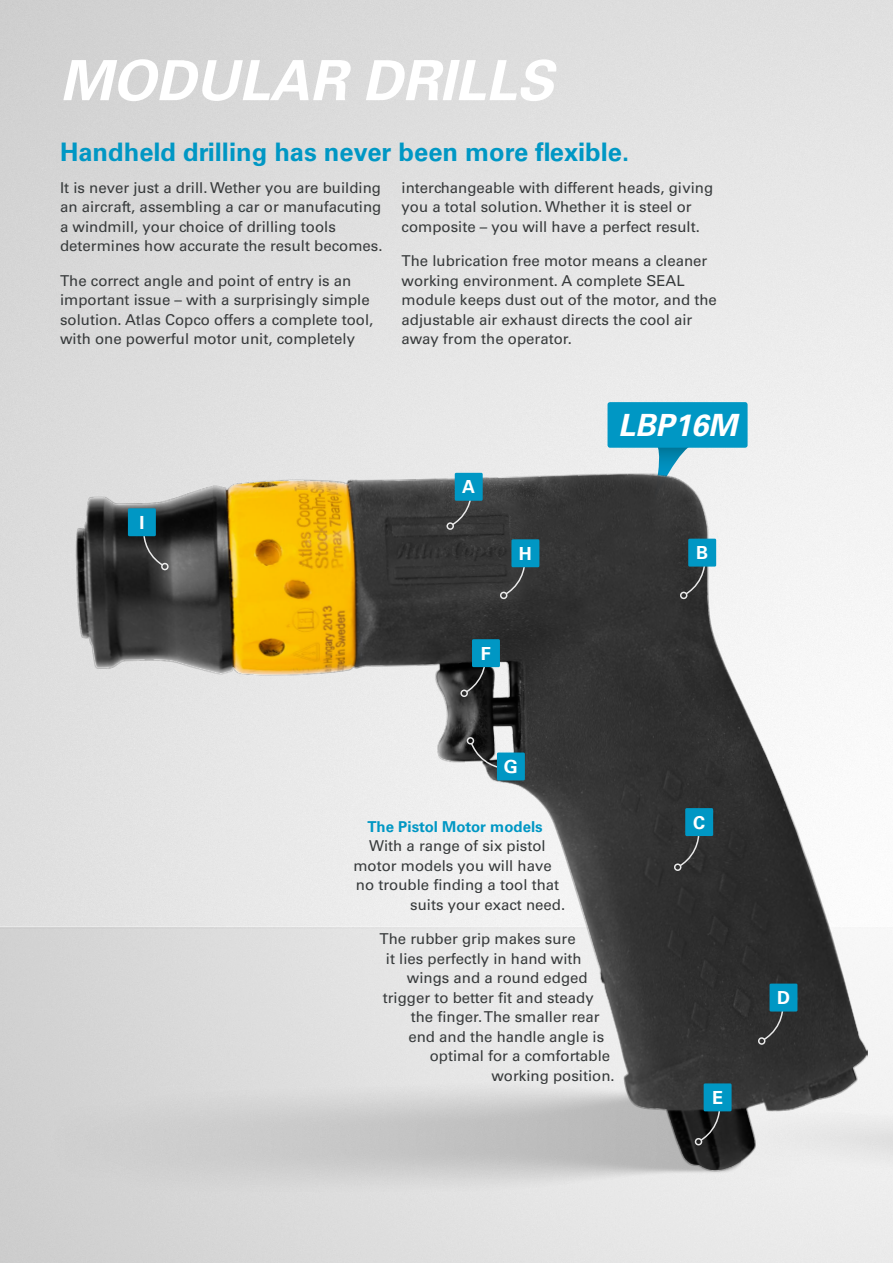
<style>
.page{position:relative;width:893px;height:1263px;background:#fff}
.page>*{position:absolute;margin:0;border:0;box-sizing:border-box;transform-origin:0 0}
.t1{font:italic 700 55.5px "Univers LT Std";color:#fff}
.t2{font:italic 700 30.6px "Univers LT Std";color:#fff}
.t3{font:700 25.5px "Univers LT Std";color:#0097c4}
.t4{font:700 18px "Univers LT Std";color:#fff}
.t5{font:15px/19.5px "Univers LT Std";color:#373a3b}
.t6{font:700 15px "Univers LT Std";color:#0097c4}
</style>
<div class="page">
<img style="left:16px;top:473px;width:337px;height:733px">
<svg style="left:142px;top:530px;width:22px;height:37px"></svg>
<div style="left:161px;top:563px;width:8px;height:7px;border:2px solid #fff;border-radius:50%"></div>
<div style="left:128px;top:508px;width:28px;height:28px;background:#0097c4;border-radius:2px"></div>
<img style="left:353px;top:216px;width:540px;height:1047px">
<h1 class="t1" style="left:60px;top:48px;width:495px">MODULAR DRILLS</h1>
<h3 class="t3" style="left:60px;top:137px;width:571px">Handheld drilling has never been more flexible.</h3>
<p class="t5" style="left:60px;top:178px;width:324px">It is never just a drill. Wether you are building an aircraft, assembling a car or manufacuting a windmill, your choice of drilling tools determines how accurate the result becomes.</p>
<p class="t5" style="left:60px;top:271px;width:315px">The correct angle and point of entry is an important issue – with a surprisingly simple solution. Atlas Copco offers a complete tool, with one powerful motor unit, completely</p>
<p class="t5" style="left:402px;top:178px;width:313px">interchangeable with different heads, giving you a total solution. Whether it is steel or composite – you will have a perfect result.</p>
<p class="t5" style="left:402px;top:251px;width:317px">The lubrication free motor means a cleaner working environment. A complete SEAL module keeps dust out of the motor, and the adjustable air exhaust directs the cool air away from the operator.</p>
<p class="t4" style="left:139px;top:512px;width:7px">I</p>
<p class="t4" style="left:462px;top:476px;width:14px">A</p>
<p class="t4" style="left:519px;top:543px;width:14px">H</p>
<p class="t4" style="left:481px;top:643px;width:12px">F</p>
<h2 class="t2" style="left:618px;top:407px;width:121px">LBP16M</h2>
<p class="t4" style="left:696px;top:542px;width:14px">B</p>
<p class="t4" style="left:504px;top:756px;width:16px">G</p>
<p class="t6" style="left:367px;top:818px;width:177px">The Pistol Motor models</p>
<p class="t5" style="left:369px;top:836px;width:178px">With a range of six pistol</p>
<p class="t5" style="left:353px;top:856px;width:200px">motor models you will have</p>
<p class="t5" style="left:356px;top:875px;width:205px">no trouble finding a tool that</p>
<p class="t5" style="left:410px;top:895px;width:157px">suits your exact need.</p>
<p class="t5" style="left:380px;top:929px;width:198px">The rubber grip makes sure</p>
<p class="t5" style="left:386px;top:949px;width:197px">it lies perfectly in hand with</p>
<p class="t5" style="left:407px;top:968px;width:182px">wings and a round edged</p>
<p class="t5" style="left:383px;top:988px;width:212px">trigger to better fit and steady</p>
<p class="t5" style="left:411px;top:1007px;width:191px">the finger. The smaller rear</p>
<p class="t5" style="left:408px;top:1027px;width:197px">end and the handle angle is</p>
<p class="t5" style="left:430px;top:1046px;width:182px">optimal for a comfortable</p>
<p class="t5" style="left:491px;top:1066px;width:125px">working position.</p>
<p class="t4" style="left:693px;top:812px;width:14px">C</p>
<p class="t4" style="left:712px;top:1087px;width:12px">E</p>
<p class="t4" style="left:777px;top:987px;width:14px">D</p>
</div>
